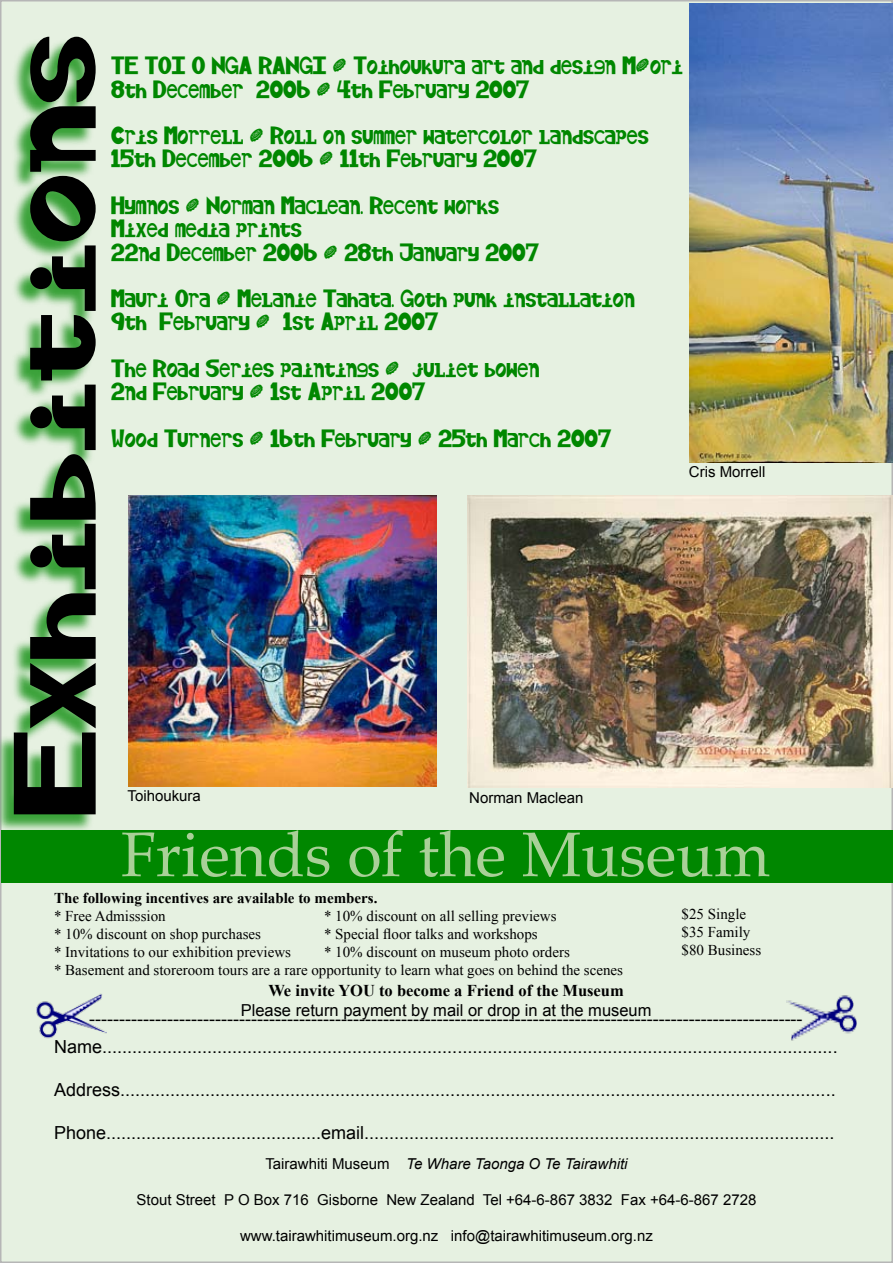
<style>
.page{position:relative;width:893px;height:1263px;background:#fff}
.page>*{position:absolute;margin:0;border:0;box-sizing:border-box;transform-origin:0 0}
.t1{font:90px "Alcohol Licks Regular";color:#000}
.t2{font:63px "Book Antiqua";color:#a9d098}
.t3{font:19.35px/23.2px "Alcohol Licks Regular";color:#008700;scale:.73 1}
.t4{font:18px "Arial";color:#000}
.t5{font:16.5px "Arial";color:#000}
.t6{font:700 16.5px "Times New Roman";color:#000}
.t7{font:15px/18px "Times New Roman";color:#000}
.t8{font:15px "Arial";color:#000}
.t9{font:700 15px "Times New Roman";color:#000}
.t10{font:italic 15px "Arial";color:#000}
.s1{font-style:normal}
</style>
<div class="page">
<div style="left:1px;top:1px;width:891px;height:1261px;background:#e6f1e1"></div>
<div style="left:2px;top:831px;width:891px;height:52px;background:#008700"></div>
<img style="left:36px;top:993px;width:70px;height:46px">
<img style="left:787px;top:995px;width:70px;height:46px">
<div style="left:0;top:38px;width:95px;height:796px;background:#008700;opacity:.75"></div>
<img style="left:690px;top:3px;width:203px;height:459px">
<img style="left:468px;top:495px;width:425px;height:293px">
<img style="left:128px;top:495px;width:309px;height:291px">
<h1 class="t1" style="left:16px;top:814px;width:783px;rotate:-90deg">Exhibitions</h1>
<p class="t3" style="left:112px;top:57px;width:784px">TE TOI O NGA RANGI – Toihoukura art and design Mäori<br>8th December 2006 – 4th February 2007</p>
<p class="t3" style="left:112px;top:127px;width:738px">Cris Morrell - Roll on summer watercolor landscapes<br>15th December 2006 – 11th February 2007</p>
<p class="t3" style="left:112px;top:197px;width:588px">Hymnos – Norman Maclean. Recent works<br>Mixed media prints<br>22nd December 2006 – 28th January 2007</p>
<p class="t3" style="left:112px;top:290px;width:719px">Mauri Ora – Melanie Tahata. Goth punk installation<br>9th February - 1st April 2007</p>
<p class="t3" style="left:112px;top:360px;width:588px">The Road Series paintings - juliet bowen<br>2nd February – 1st April 2007</p>
<p class="t3" style="left:112px;top:430px;width:687px">Wood Turners – 16th February – 25th March 2007</p>
<p class="t8" style="left:689px;top:462px;width:78px">Cris Morrell</p>
<p class="t8" style="left:128px;top:786px;width:75px">Toihoukura</p>
<p class="t8" style="left:469px;top:787px;width:116px">Norman Maclean</p>
<h2 class="t2" style="left:121px;top:811px;width:650px">Friends of the Museum</h2>
<p class="t9" style="left:54px;top:888px;width:325px">The following incentives are available to members.</p>
<p class="t7" style="left:54px;top:907px;width:113px">* Free Admisssion</p>
<p class="t7" style="left:324px;top:907px;width:234px">* 10% discount on all selling previews</p>
<p class="t7" style="left:54px;top:925px;width:209px">* 10% discount on shop purchases</p>
<p class="t7" style="left:324px;top:925px;width:215px">* Special floor talks and workshops</p>
<p class="t7" style="left:54px;top:943px;width:239px">* Invitations to our exhibition previews</p>
<p class="t7" style="left:54px;top:943px;width:571px;text-indent:270px">* 10% discount on museum photo orders<br>* Basement and storeroom tours are a rare opportunity to learn what goes on behind the scenes</p>
<p class="t7" style="left:682px;top:905px;width:81px">$25 Single $35 Family $80 Business</p>
<p class="t6" style="left:268px;top:979px;width:357px">We invite YOU to become a Friend of the Museum</p>
<p class="t5" style="left:241px;top:999px;width:412px">Please return payment by mail or drop in at the museum</p>
<p class="t4" style="left:89px;top:1007px;width:715px">-----------------------------------------------------------------------------------------------------------------------</p>
<p class="t4" style="left:54px;top:1035px;width:785px">Name...................................................................................................................................................</p>
<p class="t4" style="left:54px;top:1078px;width:783px">Address...............................................................................................................................................</p>
<p class="t4" style="left:54px;top:1121px;width:782px">Phone...........................................email..............................................................................................</p>
<p class="t10" style="left:265px;top:1154px;width:364px"><span class="s1">Tairawhiti Museum</span> Te Whare Taonga O Te Tairawhiti</p>
<p class="t8" style="left:137px;top:1189px;width:621px">Stout Street P O Box 716 Gisborne New Zealand Tel +64-6-867 3832 Fax +64-6-867 2728</p>
<p class="t8" style="left:240px;top:1225px;width:414px">www.tairawhitimuseum.org.nz info@tairawhitimuseum.org.nz</p>
</div>
